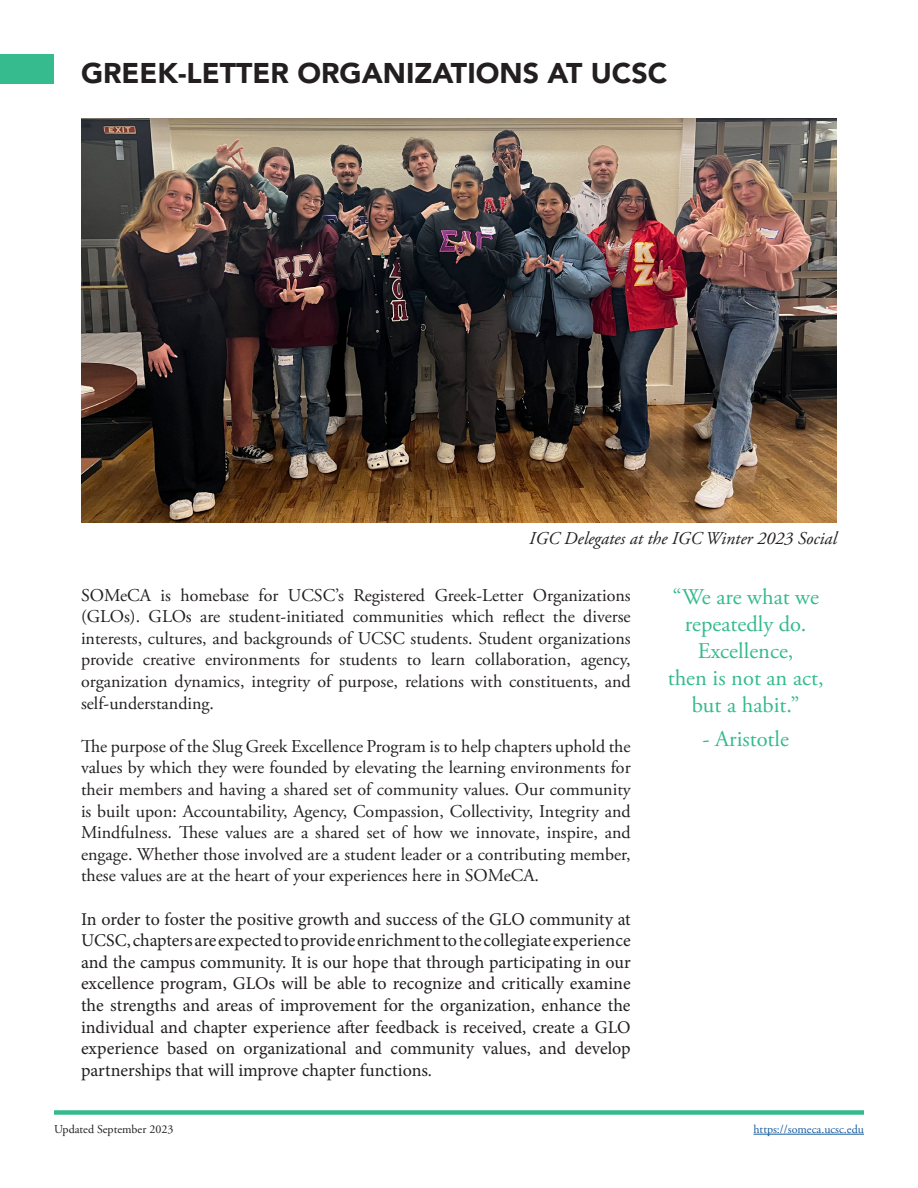
<style>
.page{position:relative;width:918px;height:1188px;background:#fff}
.page>*{position:absolute;margin:0;border:0;box-sizing:border-box;transform-origin:0 0}
.t1{font:900 28.5px "Avenir";color:#231f20}
.t2{font:22.5px/27px "Adobe Garamond Pro";color:#35bb8d;text-align:center}
.t3{font:18px/21.6px "Adobe Garamond Pro";color:#231f20;text-align:justify}
.t4{font:18px/21.6px "Minion Pro";letter-spacing:-.005em;color:#231f20;text-align:justify}
.t5{font:italic 18px "Adobe Garamond Pro";color:#231f20}
.t6{font:12px "Adobe Garamond Pro";color:#175d9e}
.t7{font:12px "Adobe Garamond Pro";color:#231f20}
</style>
<div class="page">
<hr style="left:753px;top:1134px;width:111px;height:1px;background:#175d9e">
<div style="left:54px;top:1110px;width:810px;height:5px;background:#36ba8c"></div>
<div style="left:0;top:54px;width:54px;height:30px;background:#35bb8d"></div>
<img style="left:81px;top:119px;width:756px;height:403px">
<p class="t1" style="left:81px;top:48px;width:588px">GREEK-LETTER ORGANIZATIONS AT UCSC</p>
<p class="t5" style="left:529px;top:528px;width:309px">IGC Delegates at the IGC Winter 2023 Social</p>
<p class="t2" style="left:673px;top:584px;width:148px">“We are what we repeatedly do.</p>
<p class="t2" style="left:698px;top:638px;width:97px">Excellence,</p>
<p class="t2" style="left:668px;top:665px;width:157px">then is not an act,</p>
<p class="t2" style="left:692px;top:692px;width:109px">but a habit.”</p>
<p class="t2" style="left:702px;top:726px;width:88px">- Aristotle</p>
<p class="t3" style="left:81px;top:585px;width:551px">SOMeCA is homebase for UCSC’s Registered Greek-Letter Organizations (GLOs). GLOs are student-initiated communities which reflect the diverse interests, cultures, and backgrounds of UCSC students. Student organizations provide creative environments for students to learn collaboration, agency, organization dynamics, integrity of purpose, relations with constituents, and self-understanding.</p>
<p class="t3" style="left:81px;top:736px;width:551px">The purpose of the Slug Greek Excellence Program is to help chapters uphold the values by which they were founded by elevating the learning environments for their members and having a shared set of community values. Our community is built upon: Accountability, Agency, Compassion, Collectivity, Integrity and Mindfulness. These values are a shared set of how we innovate, inspire, and engage. Whether those involved are a student leader or a contributing member, these values are at the heart of your experiences here in SOMeCA.</p>
<p class="t4" style="left:81px;top:908px;width:551px">In order to foster the positive growth and success of the GLO community at UCSC, chapters are expected to provide enrichment to the collegiate experience and the campus community. It is our hope that through participating in our excellence program, GLOs will be able to recognize and critically examine the strengths and areas of improvement for the organization, enhance the individual and chapter experience after feedback is received, create a GLO experience based on organizational and community values, and develop partnerships that will improve chapter functions.</p>
<p class="t7" style="left:54px;top:1122px;width:121px">Updated September 2023</p>
<p class="t6" style="left:753px;top:1122px;width:112px">https://someca.ucsc.edu</p>
</div>
